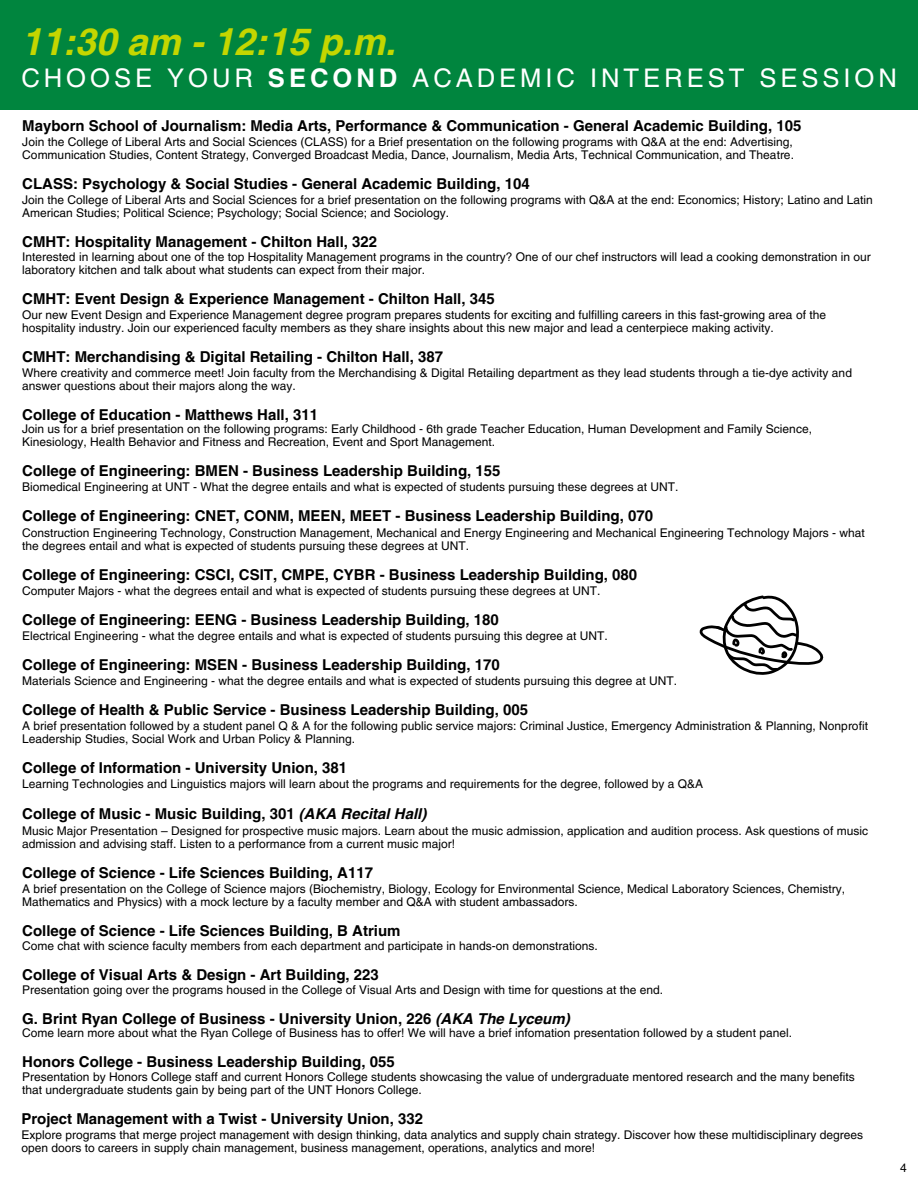
<style>
.page{position:relative;width:918px;height:1188px;background:#fff}
.page>*{position:absolute;margin:0;border:0;box-sizing:border-box;transform-origin:0 0}
.t1{font:italic 700 37.2px "Helvetica LT Pro";color:#c4d600}
.t2{font:25.65px "Helvetica LT Pro";letter-spacing:.155em;color:#fff}
.t3{font:700 15px "Helvetica LT Pro";color:#000}
.t4{font:12px/13px "Helvetica LT Pro";color:#000}
.s1{font-weight:700}
.s2{font-style:italic}
</style>
<div class="page">
<div style="left:0;top:0;width:918px;height:110px;background:#00853e"></div>
<svg style="left:699px;top:595px;width:125px;height:80px"></svg>
<h2 class="t1" style="left:21px;top:28px;width:376px">11:30 am - 12:15 p.m.</h2>
<h1 class="t2" style="left:21px;top:69px;width:877px">CHOOSE YOUR <span class="s1">SECOND</span> ACADEMIC INTEREST SESSION</h1>
<h3 class="t3" style="left:22px;top:120px;width:781px">Mayborn School of Journalism: Media Arts, Performance &amp; Communication - General Academic Building, 105</h3>
<p class="t4" style="left:22px;top:136px;width:773px">Join the College of Liberal Arts and Social Sciences (CLASS) for a Brief presentation on the following programs with Q&amp;A at the end: Advertising,<br>Communication Studies, Content Strategy, Converged Broadcast Media, Dance, Journalism, Media Arts, Technical Communication, and Theatre.</p>
<h3 class="t3" style="left:22px;top:178px;width:509px">CLASS: Psychology &amp; Social Studies - General Academic Building, 104</h3>
<p class="t4" style="left:22px;top:194px;width:852px">Join the College of Liberal Arts and Social Sciences for a brief presentation on the following programs with Q&amp;A at the end: Economics; History; Latino and Latin<br>American Studies; Political Science; Psychology; Social Science; and Sociology.</p>
<p class="t3" style="left:22px;top:236px;width:356px">CMHT: Hospitality Management - Chilton Hall, 322</p>
<h3 class="t4" style="left:22px;top:251px;width:850px">Interested in learning about one of the top Hospitality Management programs in the country? One of our chef instructors will lead a cooking demonstration in our laboratory kitchen and talk about what students can expect from their major.</h3>
<p class="t3" style="left:22px;top:293px;width:474px">CMHT: Event Design &amp; Experience Management - Chilton Hall, 345</p>
<h3 class="t4" style="left:22px;top:310px;width:805px">Our new Event Design and Experience Management degree program prepares students for exciting and fulfilling careers in this fast-growing area of the hospitality industry. Join our experienced faculty members as they share insights about this new major and lead a centerpiece making activity.</h3>
<p class="t3" style="left:22px;top:352px;width:422px">CMHT: Merchandising &amp; Digital Retailing - Chilton Hall, 387</p>
<h3 class="t4" style="left:22px;top:367px;width:831px">Where creativity and commerce meet! Join faculty from the Merchandising &amp; Digital Retailing department as they lead students through a tie-dye activity and answer questions about their majors along the way.</h3>
<h3 class="t3" style="left:22px;top:409px;width:297px">College of Education - Matthews Hall, 311</h3>
<p class="t4" style="left:22px;top:424px;width:791px">Join us for a brief presentation on the following programs: Early Childhood - 6th grade Teacher Education, Human Development and Family Science,<br>Kinesiology, Health Behavior and Fitness and Recreation, Event and Sport Management.</p>
<h3 class="t3" style="left:22px;top:466px;width:480px">College of Engineering: BMEN - Business Leadership Building, 155</h3>
<p class="t4" style="left:22px;top:482px;width:658px">Biomedical Engineering at UNT - What the degree entails and what is expected of students pursuing these degrees at UNT.</p>
<h3 class="t3" style="left:22px;top:511px;width:632px">College of Engineering: CNET, CONM, MEEN, MEET - Business Leadership Building, 070</h3>
<p class="t4" style="left:22px;top:527px;width:844px">Construction Engineering Technology, Construction Management, Mechanical and Energy Engineering and Mechanical Engineering Technology Majors - what the degrees entail and what is expected of students pursuing these degrees at UNT.</p>
<h3 class="t3" style="left:22px;top:569px;width:616px">College of Engineering: CSCI, CSIT, CMPE, CYBR - Business Leadership Building, 080</h3>
<p class="t4" style="left:22px;top:585px;width:580px">Computer Majors - what the degrees entail and what is expected of students pursuing these degrees at UNT.</p>
<h3 class="t3" style="left:22px;top:614px;width:478px">College of Engineering: EENG - Business Leadership Building, 180</h3>
<p class="t4" style="left:22px;top:630px;width:587px">Electrical Engineering - what the degree entails and what is expected of students pursuing this degree at UNT.</p>
<h3 class="t3" style="left:22px;top:659px;width:479px">College of Engineering: MSEN - Business Leadership Building, 170</h3>
<p class="t4" style="left:22px;top:676px;width:657px">Materials Science and Engineering - what the degree entails and what is expected of students pursuing this degree at UNT.</p>
<h3 class="t3" style="left:22px;top:704px;width:507px">College of Health &amp; Public Service - Business Leadership Building, 005</h3>
<p class="t4" style="left:22px;top:721px;width:847px">A brief presentation followed by a student panel Q &amp; A for the following public service majors: Criminal Justice, Emergency Administration &amp; Planning, Nonprofit<br>Leadership Studies, Social Work and Urban Policy &amp; Planning.</p>
<p class="t3" style="left:22px;top:762px;width:326px">College of Information - University Union, 381</p>
<h3 class="t4" style="left:22px;top:779px;width:682px">Learning Technologies and Linguistics majors will learn about the programs and requirements for the degree, followed by a Q&amp;A</h3>
<p class="t3" style="left:22px;top:808px;width:406px">College of Music - Music Building, 301 <span class="s2">(AKA Recital Hall)</span></p>
<h3 class="t4" style="left:22px;top:825px;width:847px">Music Major Presentation – Designed for prospective music majors. Learn about the music admission, application and audition process. Ask questions of music admission and advising staff. Listen to a performance from a current music major!</h3>
<p class="t3" style="left:22px;top:867px;width:352px">College of Science - Life Sciences Building, A117</p>
<h3 class="t4" style="left:22px;top:883px;width:825px">A brief presentation on the College of Science majors (Biochemistry, Biology, Ecology for Environmental Science, Medical Laboratory Sciences, Chemistry,<br>Mathematics and Physics) with a mock lecture by a faculty member and Q&amp;A with student ambassadors.</h3>
<p class="t3" style="left:22px;top:925px;width:380px">College of Science - Life Sciences Building, B Atrium</p>
<h3 class="t4" style="left:22px;top:940px;width:577px">Come chat with science faculty members from each department and participate in hands-on demonstrations.</h3>
<p class="t3" style="left:22px;top:969px;width:358px">College of Visual Arts &amp; Design - Art Building, 223</p>
<h3 class="t4" style="left:22px;top:985px;width:643px">Presentation going over the programs housed in the College of Visual Arts and Design with time for questions at the end.</h3>
<p class="t3" style="left:22px;top:1013px;width:549px">G. Brint Ryan College of Business - University Union, 226 <span class="s2">(AKA The Lyceum)</span></p>
<h3 class="t4" style="left:22px;top:1028px;width:771px">Come learn more about what the Ryan College of Business has to offer! We will have a brief infomation presentation followed by a student panel.</h3>
<p class="t3" style="left:22px;top:1057px;width:374px">Honors College - Business Leadership Building, 055</p>
<h3 class="t4" style="left:22px;top:1072px;width:834px">Presentation by Honors College staff and current Honors College students showcasing the value of undergraduate mentored research and the many benefits that undergraduate students gain by being part of the UNT Honors College.</h3>
<p class="t3" style="left:21px;top:1114px;width:403px">Project Management with a Twist - University Union, 332</p>
<h3 class="t4" style="left:21px;top:1129px;width:843px">Explore programs that merge project management with design thinking, data analytics and supply chain strategy. Discover how these multidisciplinary degrees open doors to careers in supply chain management, business management, operations, analytics and more!</h3>
<p class="t4" style="left:900px;top:1162px;width:8px">4</p>
</div>
